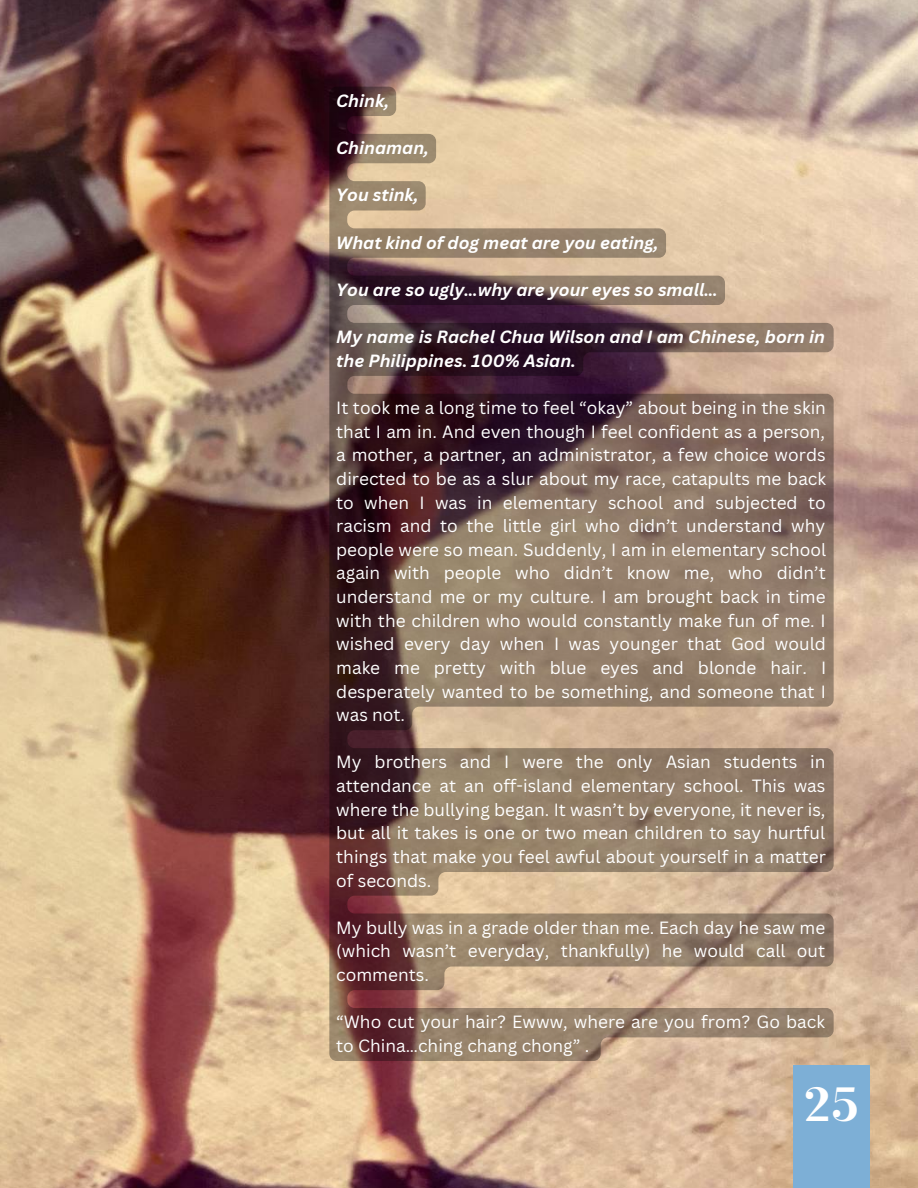
<style>
.page{position:relative;width:918px;height:1188px;background:#fff}
.page>*{position:absolute;margin:0;border:0;box-sizing:border-box;transform-origin:0 0}
.t1{font:700 48px "Quiche Display";color:#fff}
.t2{font:17.25px/23.5px "Canva Sans";color:#fff;text-align:justify}
.t3{font:italic 700 17.25px/23.5px "Canva Sans";color:#fff}
</style>
<div class="page">
<img style="left:0;top:0;width:918px;height:1188px">
<svg style="left:329px;top:87px;width:505px;height:974px;background:#957c6b"></svg>
<div style="left:793px;top:1068px;width:76px;height:120px;background:#7dafd6"></div>
<div style="left:793px;top:1066px;width:76px;height:77px;background:#7dafd6"></div>
<p class="t3" style="left:336px;top:88px;width:54px">Chink,</p>
<p class="t3" style="left:336px;top:136px;width:94px">Chinaman,</p>
<p class="t3" style="left:336px;top:183px;width:84px">You stink,</p>
<p class="t3" style="left:336px;top:230px;width:324px">What kind of dog meat are you eating,</p>
<p class="t3" style="left:336px;top:277px;width:383px">You are so ugly…why are your eyes so small…</p>
<p class="t3" style="left:336px;top:325px;width:490px">My name is Rachel Chua Wilson and I am Chinese, born in the Philippines. 100% Asian.</p>
<p class="t2" style="left:336px;top:396px;width:491px">It took me a long time to feel “okay” about being in the skin that I am in. And even though I feel confident as a person, a mother, a partner, an administrator, a few choice words directed to be as a slur about my race, catapults me back to when I was in elementary school and subjected to racism and to the little girl who didn’t understand why people were so mean. Suddenly, I am in elementary school again with people who didn’t know me, who didn’t understand me or my culture. I am brought back in time with the children who would constantly make fun of me. I wished every day when I was younger that God would make me pretty with blue eyes and blonde hair. I desperately wanted to be something, and someone that I was not.</p>
<p class="t2" style="left:336px;top:750px;width:491px">My brothers and I were the only Asian students in attendance at an off-island elementary school. This was where the bullying began. It wasn’t by everyone, it never is, but all it takes is one or two mean children to say hurtful things that make you feel awful about yourself in a matter of seconds.</p>
<p class="t2" style="left:336px;top:915px;width:491px">My bully was in a grade older than me. Each day he saw me (which wasn’t everyday, thankfully) he would call out comments.</p>
<p class="t2" style="left:336px;top:1010px;width:490px">“Who cut your hair? Ewww, where are you from? Go back to China…ching chang chong” .</p>
<h1 class="t1" style="left:803px;top:1078px;width:59px">2 65</h1>
</div>
